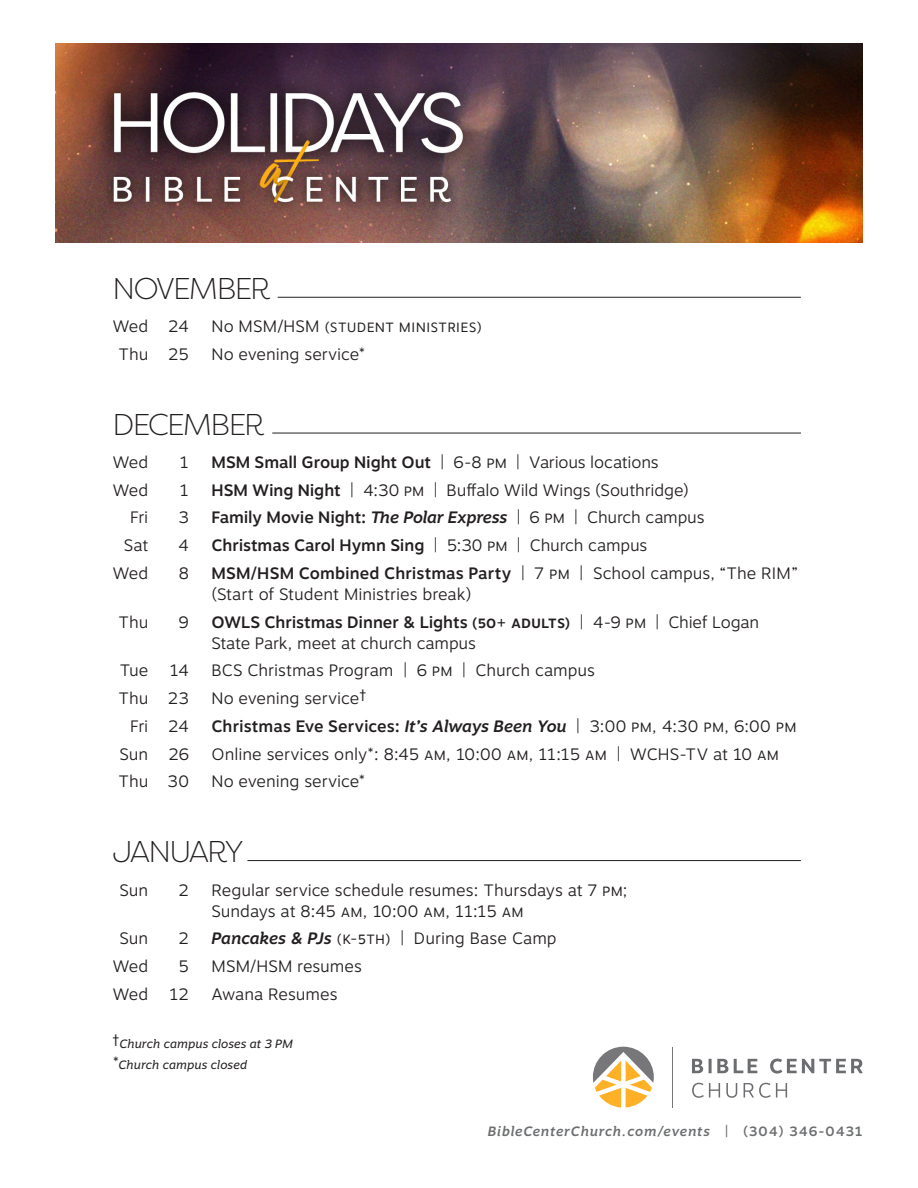
<style>
.page{position:relative;width:918px;height:1188px;background:#fff}
.page>*{position:absolute;margin:0;border:0;box-sizing:border-box;transform-origin:0 0}
.month{font:300 30px "Filson Pro";letter-spacing:-.06em;color:#231f20}
.copy{font:300 16.5px/21px "Motiva Sans";letter-spacing:-.005em;color:#231f20}
.copy-2{font:500 16.5px "Motiva Sans";letter-spacing:-.005em;color:#231f20}
.copy-3{font:300 16.5px "Motiva Sans";letter-spacing:.015em;color:#231f20}
.t1{font:italic 500 13.5px "Motiva Sans";letter-spacing:.065em;color:#6d6e70}
.copy-4{font:italic 12px "Motiva Sans";letter-spacing:.01em;color:#231f20}
.s1{font-weight:500}
.s2{font-style:italic}
.s3{font-weight:300}
.s4{font-weight:500;font-size:15px}
.s5{font-weight:500;font-style:italic}
.s6{font-weight:300;font-style:normal;font-size:16.5px}
.s7{font-style:normal}
</style>
<div class="page">
<img style="left:55px;top:44px;width:808px;height:198px">
<svg style="left:692px;top:1059px;width:171px;height:15px"></svg>
<svg style="left:692px;top:1083px;width:28px;height:15px"></svg>
<svg style="left:726px;top:1083px;width:11px;height:15px"></svg>
<svg style="left:744px;top:1083px;width:43px;height:15px"></svg>
<hr style="left:672px;top:1047px;width:1px;height:61px;background:#77777a">
<svg style="left:593px;top:1047px;width:61px;height:61px"></svg>
<hr style="left:278px;top:297px;width:523px;height:1px;background:#231f20">
<hr style="left:272px;top:433px;width:529px;height:1px;background:#231f20">
<hr style="left:247px;top:860px;width:554px;height:1px;background:#231f20">
<p class="month" style="left:112px;top:269px;width:159px">NOVEMBER</p>
<p class="copy" style="left:113px;top:316px;width:78px">Wed 24</p>
<p class="copy-3" style="left:211px;top:314px;width:272px">No MSM/HSM (Student ministries)</p>
<p class="copy" style="left:118px;top:344px;width:72px">Thu 25</p>
<p class="copy" style="left:211px;top:344px;width:156px">No evening service*</p>
<p class="month" style="left:112px;top:405px;width:153px">DECEMBER</p>
<p class="copy" style="left:113px;top:452px;width:37px">Wed</p>
<p class="copy" style="left:180px;top:452px;width:11px">1</p>
<p class="copy" style="left:211px;top:452px;width:449px"><span class="s1">MSM Small Group Night Out</span> | 6-8 PM | Various locations</p>
<p class="copy" style="left:113px;top:480px;width:37px">Wed</p>
<p class="copy" style="left:180px;top:480px;width:11px">1</p>
<p class="copy" style="left:211px;top:480px;width:479px"><span class="s1">HSM Wing Night</span> | 4:30 PM | Buffalo Wild Wings (Southridge)</p>
<p class="copy" style="left:130px;top:507px;width:20px">Fri</p>
<p class="copy" style="left:179px;top:507px;width:12px">3</p>
<p class="copy-2" style="left:211px;top:508px;width:495px">Family Movie Night: <span class="s2">The Polar Express</span> <span class="s3">| 6 PM | Church campus</span></p>
<p class="copy" style="left:124px;top:535px;width:26px">Sat</p>
<p class="copy" style="left:178px;top:535px;width:12px">4</p>
<p class="copy-2" style="left:211px;top:536px;width:437px">Christmas Carol Hymn Sing <span class="s3">| 5:30 PM | Church campus</span></p>
<p class="copy" style="left:113px;top:563px;width:37px">Wed</p>
<p class="copy" style="left:179px;top:563px;width:12px">8</p>
<p class="copy" style="left:211px;top:563px;width:587px"><span class="s1">MSM/HSM Combined Christmas Party</span> | 7 PM | School campus, “The RIM” (Start of Student Ministries break)</p>
<p class="copy" style="left:118px;top:612px;width:31px">Thu</p>
<p class="copy" style="left:179px;top:612px;width:12px">9</p>
<p class="copy" style="left:211px;top:612px;width:549px"><span class="s1">OWLS Christmas Dinner &amp; Lights (50</span><span class="s4">+</span> <span class="s1">Adults)</span> | 4-9 PM | Chief Logan<br>State Park, meet at church campus</p>
<p class="copy" style="left:120px;top:660px;width:30px">Tue</p>
<p class="copy" style="left:170px;top:660px;width:21px">14</p>
<p class="copy" style="left:211px;top:660px;width:385px">BCS Christmas Program | 6 PM | Church campus</p>
<p class="copy" style="left:118px;top:688px;width:72px">Thu 23</p>
<p class="copy" style="left:211px;top:688px;width:156px">No evening service†</p>
<p class="copy" style="left:130px;top:716px;width:60px">Fri 24</p>
<p class="copy-2" style="left:211px;top:717px;width:584px">Christmas Eve Services: <span class="s2">It’s Always Been You</span> <span class="s3">| 3:00 PM, 4:30 PM, 6:00 PM</span></p>
<p class="copy" style="left:120px;top:744px;width:71px">Sun 26</p>
<p class="copy" style="left:211px;top:744px;width:566px">Online services only*: 8:45 AM , 10:00 AM , 11:15 AM | WCHS-TV at 10 AM</p>
<p class="copy" style="left:118px;top:771px;width:72px">Thu 30</p>
<p class="copy" style="left:211px;top:771px;width:156px">No evening service*</p>
<p class="month" style="left:112px;top:833px;width:133px">JANUARY</p>
<p class="copy" style="left:120px;top:879px;width:30px">Sun</p>
<p class="copy" style="left:178px;top:879px;width:12px">2</p>
<p class="copy" style="left:211px;top:879px;width:418px">Regular service schedule resumes: Thursdays at 7 PM;<br>Sundays at 8:45 AM , 10:00 AM , 11:15 AM</p>
<p class="copy" style="left:120px;top:928px;width:30px">Sun</p>
<p class="copy" style="left:178px;top:928px;width:12px">2</p>
<p class="copy" style="left:211px;top:928px;width:347px"><span class="s5">Pancakes &amp; PJs</span> (K-5th) | During Base Camp</p>
<p class="copy" style="left:113px;top:956px;width:37px">Wed</p>
<p class="copy" style="left:178px;top:956px;width:12px">5</p>
<p class="copy" style="left:211px;top:956px;width:152px">MSM/HSM resumes</p>
<p class="copy" style="left:113px;top:984px;width:37px">Wed</p>
<p class="copy" style="left:169px;top:984px;width:21px">12</p>
<p class="copy" style="left:211px;top:984px;width:128px">Awana Resumes</p>
<p class="copy-4" style="left:112px;top:1035px;width:182px"><span class="s6">†</span>Church campus closes at 3 PM</p>
<p class="copy-4" style="left:112px;top:1056px;width:136px"><span class="s6">*</span>Church campus closed</p>
<p class="t1" style="left:488px;top:1121px;width:377px">BibleCenterChurch.com/events <span class="s7">| (304) 346-0431</span></p>
</div>
